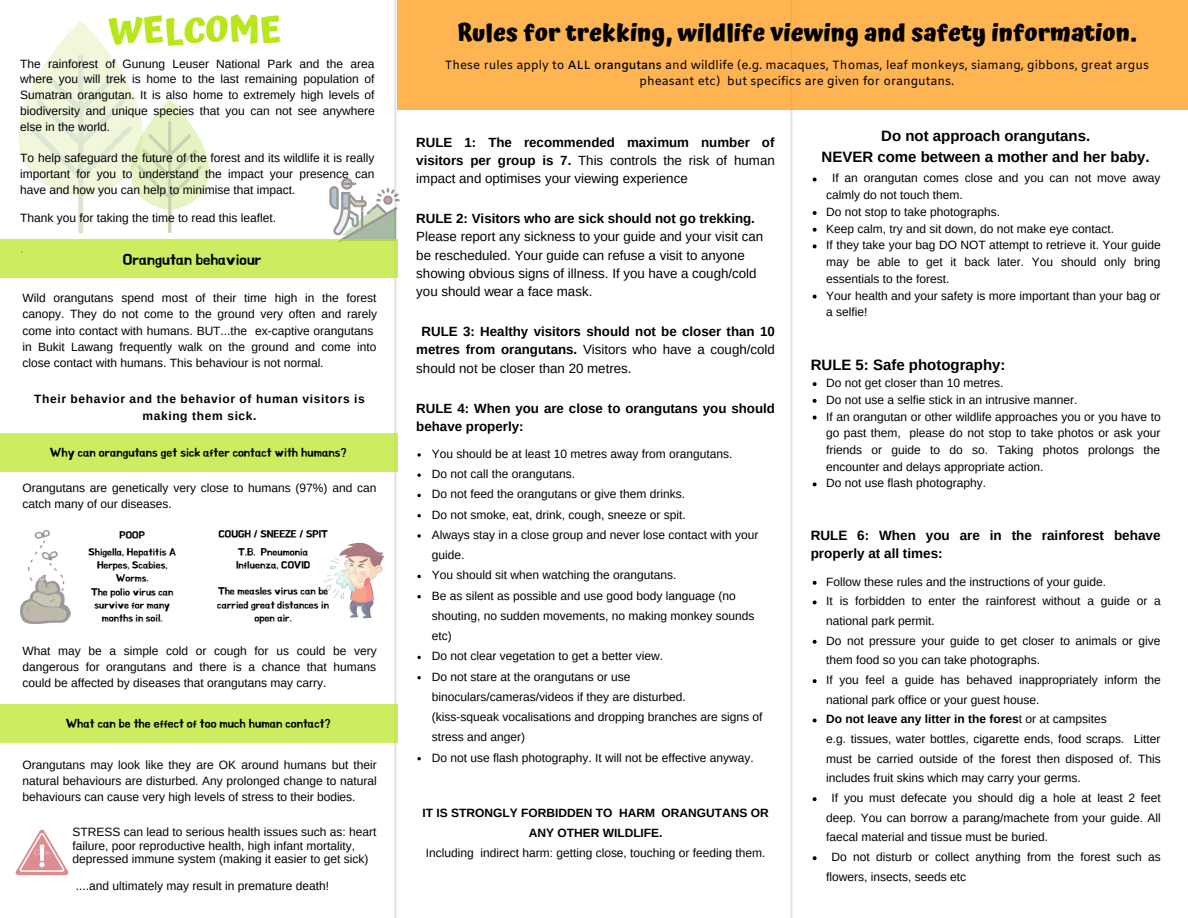
<style>
.page{position:relative;width:1188px;height:918px;background:#fff}
.page>*{position:absolute;margin:0;border:0;box-sizing:border-box;transform-origin:0 0}
.t1{font:700 36px "Atma";color:#b7e61b}
.t2{font:700 24px "Atma";color:#000}
.t3{font:700 15px/20.7px "Arimo";color:#000;text-align:center}
.t4{font:15px "BMHANNA";color:#000}
.t5{font:700 13.5px/18.8px "Arimo";color:#000}
.t6{font:13.35px/18.3px "Arimo";color:#000;text-align:justify}
.t7{font:700 13.35px/18.3px "Arimo";color:#000;text-align:justify}
.t8{font:12px/16.6px "Arimo";color:#000}
.t9{font:12px/15.9px "Amiko";color:#000;text-align:center}
.t10{font:12px "BMHANNA";color:#000}
.t11{font:700 12px/16.4px "Arimo";letter-spacing:.05em;color:#000;text-align:center}
.t12{font:700 12px/20.2px "Arimo";color:#000;text-align:center}
.t13{font:10.05px/13px "BMHANNA";color:#000;text-align:center}
.s1{font-weight:600}
.s2{font-weight:700}
.s3{font-weight:400}
</style>
<div class="page">
<img style="left:0;top:0;width:1188px;height:918px">
<svg style="left:130px;top:99px;width:79px;height:111px"></svg>
<svg style="left:18px;top:20px;width:125px;height:177px"></svg>
<svg style="left:29px;top:54px;width:173px;height:180px"></svg>
<img style="left:340px;top:0;width:57px;height:13px">
<img style="left:327px;top:172px;width:74px;height:74px">
<img style="left:12px;top:822px;width:60px;height:61px">
<img style="left:20px;top:530px;width:51px;height:93px">
<div style="left:397px;top:0;width:790px;height:109px;background:#ffb452"></div>
<div style="left:0;top:240px;width:397px;height:38px;background:#cded60"></div>
<div style="left:0;top:433px;width:397px;height:38px;background:#cded60"></div>
<div style="left:0;top:705px;width:397px;height:38px;background:#cded60"></div>
<svg style="left:417px;top:453px;width:4px;height:4px"></svg>
<svg style="left:417px;top:474px;width:4px;height:3px"></svg>
<svg style="left:417px;top:494px;width:4px;height:3px"></svg>
<svg style="left:417px;top:514px;width:4px;height:3px"></svg>
<svg style="left:417px;top:534px;width:4px;height:4px"></svg>
<svg style="left:417px;top:575px;width:4px;height:3px"></svg>
<svg style="left:417px;top:595px;width:4px;height:3px"></svg>
<svg style="left:417px;top:656px;width:4px;height:3px"></svg>
<svg style="left:417px;top:676px;width:4px;height:3px"></svg>
<svg style="left:417px;top:757px;width:4px;height:3px"></svg>
<svg style="left:813px;top:178px;width:4px;height:4px"></svg>
<svg style="left:813px;top:211px;width:4px;height:4px"></svg>
<svg style="left:813px;top:228px;width:4px;height:4px"></svg>
<svg style="left:813px;top:244px;width:4px;height:4px"></svg>
<svg style="left:813px;top:295px;width:4px;height:4px"></svg>
<svg style="left:813px;top:382px;width:4px;height:4px"></svg>
<svg style="left:813px;top:399px;width:4px;height:4px"></svg>
<svg style="left:813px;top:416px;width:4px;height:4px"></svg>
<svg style="left:813px;top:482px;width:4px;height:4px"></svg>
<svg style="left:813px;top:581px;width:4px;height:4px"></svg>
<svg style="left:813px;top:600px;width:4px;height:4px"></svg>
<svg style="left:813px;top:640px;width:4px;height:4px"></svg>
<svg style="left:813px;top:679px;width:4px;height:4px"></svg>
<svg style="left:813px;top:719px;width:4px;height:3px"></svg>
<svg style="left:813px;top:797px;width:4px;height:4px"></svg>
<svg style="left:813px;top:856px;width:4px;height:4px"></svg>
<img style="left:311px;top:538px;width:86px;height:85px">
<h1 class="t1" style="left:109px;top:9px;width:174px">WELCOME</h1>
<p class="t8" style="left:20px;top:56px;width:356px;line-height:15.8px;text-align:justify">The rainforest of Gunung Leuser National Park and the area where you will trek is home to the last remaining population of Sumatran orangutan. It is also home to extremely high levels of biodiversity and unique species that you can not see anywhere else in the world.</p>
<p class="t8" style="left:20px;top:150px;width:356px;line-height:15.8px;text-align:justify">To help safeguard the future of the forest and its wildlife it is really important for you to understand the impact your presence can have and how you can help to minimise that impact.</p>
<p class="t8" style="left:20px;top:209px;width:257px">Thank you for taking the time to read this leaflet.</p>
<p class="t8" style="left:20px;top:241px;width:5px">.</p>
<p class="t8" style="left:23px;top:290px;width:356px">Wild orangutans spend most of their time high in the forest canopy. They do not come to the ground very often and rarely come into contact with humans. BUT...the ex-captive orangutans in Bukit Lawang frequently walk on the ground and come into close contact with humans. This behaviour is not normal.</p>
<p class="t11" style="left:34px;top:391px;width:332px">Their behavior and the behavior of human visitors is making them sick.</p>
<p class="t4" style="left:123px;top:252px;width:140px">Orangutan behaviour</p>
<p class="t10" style="left:50px;top:447px;width:298px">Why can orangutans get sick after contact with humans?</p>
<p class="t8" style="left:23px;top:479px;width:355px">Orangutans are genetically very close to humans (97%) and can catch many of our diseases.</p>
<p class="t13" style="left:89px;top:527px;width:89px;line-height:16.8px">POOP<br>Shigella, Hepatitis A</p>
<p class="t13" style="left:91px;top:559px;width:84px">Herpes, Scabies,<br>Worms.<br>The polio virus can survive for many months in soil.</p>
<p class="t13" style="left:218px;top:526px;width:111px;line-height:17.1px">COUGH / SNEEZE / SPIT<br>T.B. Pneumonia</p>
<p class="t13" style="left:236px;top:558px;width:76px">Influenza, COVID</p>
<p class="t13" style="left:217px;top:585px;width:113px">The measles virus can be carried great distances in open air.</p>
<p class="t8" style="left:23px;top:642px;width:356px;text-align:justify">What may be a simple cold or cough for us could be very dangerous for orangutans and there is a chance that humans could be affected by diseases that orangutans may carry.</p>
<p class="t10" style="left:66px;top:718px;width:267px">What can be the effect of too much human contact?</p>
<p class="t8" style="left:23px;top:756px;width:356px;text-align:justify">Orangutans may look like they are OK around humans but their natural behaviours are disturbed. Any prolonged change to natural behaviours can cause very high levels of stress to their bodies.</p>
<p class="t8" style="left:73px;top:826px;width:306px;line-height:13.5px">STRESS can lead to serious health issues such as: heart failure, poor reproductive health, high infant mortality, depressed immune system (making it easier to get sick)</p>
<p class="t8" style="left:76px;top:878px;width:255px">....and ultimately may result in premature death!</p>
<h2 class="t2" style="left:457px;top:19px;width:681px">Rules for trekking, wildlife viewing and safety information.</h2>
<p class="t9" style="left:445px;top:58px;width:706px">These rules apply to <span class="s1">ALL orangutans</span> and wildlife (e.g. macaques, Thomas, leaf monkeys, siamang, gibbons, great argus pheasant etc) but specifics are given for orangutans.</p>
<p class="t6" style="left:416px;top:133px;width:360px"><span class="s2">RULE 1: The recommended maximum number of visitors per group is 7.</span> This controls the risk of human impact and optimises your viewing experience</p>
<p class="t7" style="left:416px;top:209px;width:340px">RULE 2: Visitors who are sick should not go trekking.</p>
<p class="t6" style="left:416px;top:228px;width:348px;text-align:left">Please report any sickness to your guide and your visit can be rescheduled. Your guide can refuse a visit to anyone showing obvious signs of illness. If you have a cough/cold you should wear a face mask.</p>
<p class="t7" style="left:416px;top:322px;width:360px;text-indent:5px">RULE 3: Healthy visitors should not be closer than 10 metres from orangutans. <span class="s3">Visitors who have a cough/cold should not be closer than 20 metres.</span></p>
<p class="t7" style="left:416px;top:399px;width:360px">RULE 4: When you are close to orangutans you should behave properly:</p>
<p class="t8" style="left:432px;top:443px;width:328px;line-height:20.2px">You should be at least 10 metres away from orangutans.<br>Do not call the orangutans.<br>Do not feed the orangutans or give them drinks.<br>Do not smoke, eat, drink, cough, sneeze or spit.<br>Always stay in a close group and never lose contact with your guide.<br>You should sit when watching the orangutans.<br>Be as silent as possible and use good body language (no shouting, no sudden movements, no making monkey sounds etc)<br>Do not clear vegetation to get a better view.<br>Do not stare at the orangutans or use binoculars/cameras/videos if they are disturbed.</p>
<p class="t8" style="left:432px;top:707px;width:332px;line-height:20.2px">(kiss-squeak vocalisations and dropping branches are signs of stress and anger)</p>
<p class="t8" style="left:432px;top:749px;width:323px">Do not use flash photography. It will not be effective anyway.</p>
<p class="t12" style="left:423px;top:802px;width:348px">IT IS STRONGLY FORBIDDEN TO HARM ORANGUTANS OR<br>ANY OTHER WILDLIFE.</p>
<p class="t8" style="left:426px;top:845px;width:341px">Including indirect harm: getting close, touching or feeding them.</p>
<p class="t3" style="left:822px;top:126px;width:330px">Do not approach orangutans.<br>NEVER come between a mother and her baby.</p>
<p class="t8" style="left:826px;top:170px;width:336px;text-indent:6px">If an orangutan comes close and you can not move away calmly do not touch them.<br>Do not stop to take photographs.<br>Keep calm, try and sit down, do not make eye contact.<br>If they take your bag DO NOT attempt to retrieve it. Your guide may be able to get it back later. You should only bring essentials to the forest.<br>Your health and your safety is more important than your bag or a selfie!</p>
<p class="t3" style="left:811px;top:355px;width:196px">RULE 5: Safe photography:</p>
<p class="t8" style="left:826px;top:375px;width:336px">Do not get closer than 10 metres.<br>Do not use a selfie stick in an intrusive manner.<br>If an orangutan or other wildlife approaches you or you have to go past them, please do not stop to take photos or ask your friends or guide to do so. Taking photos prolongs the encounter and delays appropriate action.<br>Do not use flash photography.</p>
<p class="t5" style="left:811px;top:525px;width:351px">RULE 6: When you are in the rainforest behave properly at all times:</p>
<p class="t8" style="left:826px;top:572px;width:336px;line-height:19.6px">Follow these rules and the instructions of your guide.<br>It is forbidden to enter the rainforest without a guide or a national park permit.<br>Do not pressure your guide to get closer to animals or give them food so you can take photographs.<br>If you feel a guide has behaved inappropriately inform the national park office or your guest house.<br><span class="s2">Do not leave any litter in the fores</span>t or at campsites</p>
<p class="t8" style="left:826px;top:729px;width:336px;line-height:19.6px;text-align:justify">e.g. tissues, water bottles, cigarette ends, food scraps. Litter must be carried outside of the forest then disposed of. This includes fruit skins which may carry your germs.</p>
<p class="t8" style="left:832px;top:790px;width:331px">If you must defecate you should dig a hole at least 2 feet</p>
<p class="t8" style="left:826px;top:809px;width:336px">deep. You can borrow a parang/machete from your guide. All</p>
<p class="t8" style="left:826px;top:829px;width:223px">faecal material and tissue must be buried.</p>
<p class="t8" style="left:832px;top:849px;width:331px">Do not disturb or collect anything from the forest such as</p>
<p class="t8" style="left:826px;top:868px;width:141px">flowers, insects, seeds etc</p>
</div>
